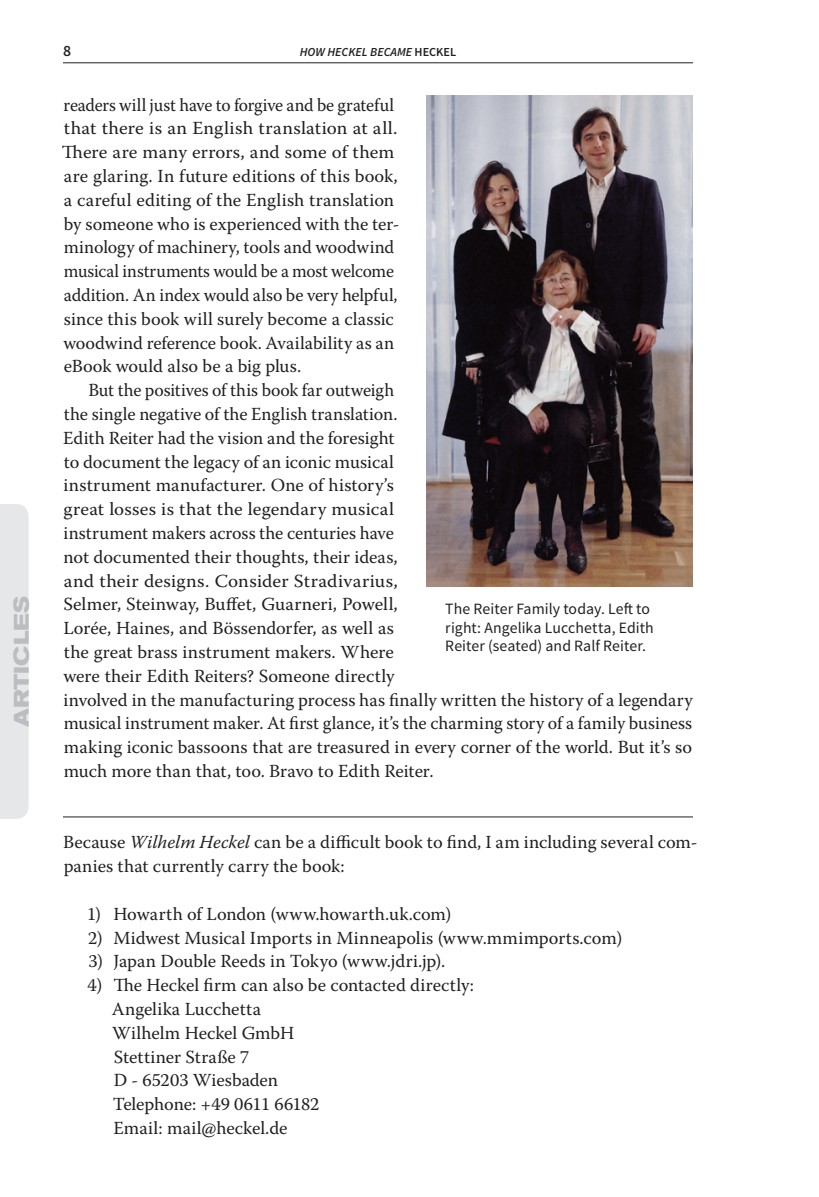
<style>
.page{position:relative;width:819px;height:1197px;background:#fff}
.page>*{position:absolute;margin:0;border:0;box-sizing:border-box;transform-origin:0 0}
.t1{font:700 expanded 21px "Akzidenz Grotesk BE";color:#bcbdc0}
.Body_Text{font:18.38px/23.8px "Warnock Pro";color:#231f20}
.Body_Text-2{font:18.38px/23.8px "Warnock Pro";color:#231f20;scale:.96 1}
.t2{font:15.75px/18.9px "Source Sans Pro";letter-spacing:.005em;color:#231f20}
.t3{font:600 15.75px "Source Sans Pro";color:#231f20}
.t4{font:italic 600 12.25px "Source Sans Pro";color:#231f20}
.s1{font-style:normal}
.s2{font-style:italic}
</style>
<div class="page">
<hr style="left:63px;top:63px;width:630px;height:1px;background:#231f20">
<hr style="left:63px;top:817px;width:630px;height:1px;background:#231f20">
<img style="left:426px;top:96px;width:267px;height:490px">
<div style="left:0;top:504px;width:29px;height:315px;background:#e6e7e9"></div>
<p class="t1" style="left:9px;top:727px;width:133px;rotate:-90deg">ARTICLES</p>
<p class="t3" style="left:63px;top:41px;width:10px">8</p>
<p class="t4" style="left:300px;top:45px;width:158px">HOW HECKEL BECAME <span class="s1">HECKEL</span></p>
<p class="Body_Text-2" style="left:62px;top:92px;width:353px">readers will just have to forgive and be grateful that there is an English translation at all.<br>There are many errors, and some of them are glaring. In future editions of this book, a careful editing of the English translation by someone who is experienced with the ter&shy;minology of machinery, tools and woodwind musical instruments would be a most welcome addition. An index would also be very helpful, since this book will surely become a classic woodwind reference book. Availability as an eBook would also be a big plus.</p>
<p class="Body_Text" style="left:63px;top:378px;width:631px;text-indent:25px">But the positives of this book far outweigh<br>the single negative of the English translation.<br>Edith Reiter had the vision and the foresight<br>to document the legacy of an iconic musical<br>instrument manufacturer. One of history’s<br>great losses is that the legendary musical<br>instrument makers across the centuries have<br>not documented their thoughts, their ideas,<br>and their designs. Consider Stradivarius,<br>Selmer, Steinway, Buffet, Guarneri, Powell,<br>Lorée, Haines, and Bössendorfer, as well as<br>the great brass instrument makers. Where<br>were their Edith Reiters? Someone directly<br>involved in the manufacturing process has finally written the history of a legendary musical instrument maker. At first glance, it’s the charming story of a family business making iconic bassoons that are treasured in every corner of the world. But it’s so much more than that, too. Bravo to Edith Reiter.</p>
<p class="t2" style="left:445px;top:599px;width:210px">The Reiter Family today. Left to right: Angelika Lucchetta, Edith<br>Reiter (seated) and Ralf Reiter.</p>
<p class="Body_Text" style="left:63px;top:830px;width:636px">Because <span class="s2">Wilhelm Heckel</span> can be a difficult book to find, I am including several com&shy;panies that currently carry the book:</p>
<p class="Body_Text" style="left:87px;top:902px;width:366px">1) Howarth of London (www.howarth.uk.com)</p>
<p class="Body_Text" style="left:88px;top:925px;width:536px">2) Midwest Musical Imports in Minneapolis (www.mmimports.com)</p>
<p class="Body_Text" style="left:88px;top:949px;width:358px">3) Japan Double Reeds in Tokyo (www.jdri.jp).</p>
<p class="Body_Text" style="left:88px;top:973px;width:388px">4) The Heckel firm can also be contacted directly:</p>
<p class="Body_Text" style="left:112px;top:997px;width:151px">Angelika Lucchetta</p>
<p class="Body_Text" style="left:112px;top:1021px;width:184px">Wilhelm Heckel GmbH</p>
<p class="Body_Text" style="left:114px;top:1044px;width:137px">Stettiner Straße 7</p>
<p class="Body_Text" style="left:114px;top:1068px;width:166px">D - 65203 Wiesbaden</p>
<p class="Body_Text" style="left:113px;top:1092px;width:208px">Telephone: +49 0611 66182</p>
<p class="Body_Text" style="left:114px;top:1116px;width:175px">Email: mail@heckel.de</p>
</div>
